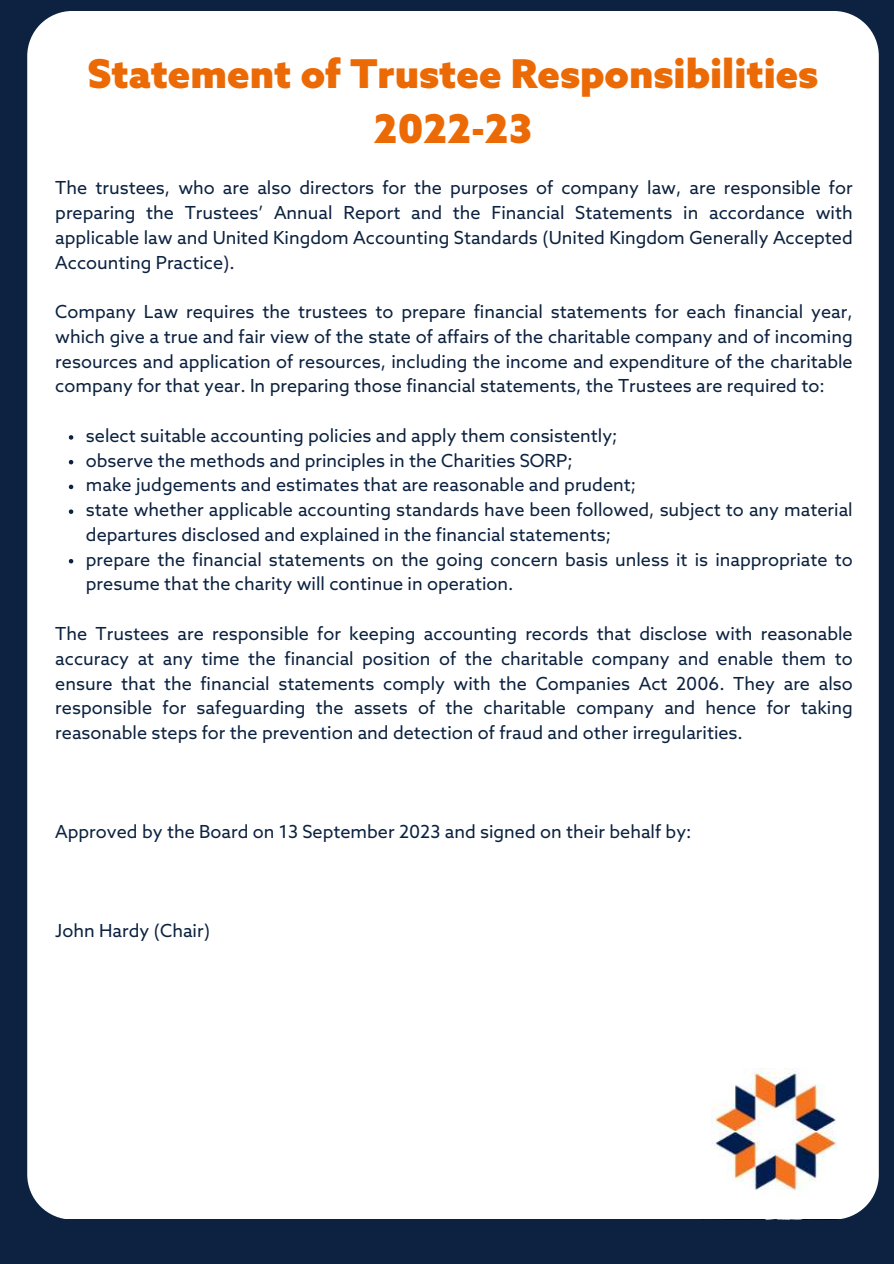
<style>
.page{position:relative;width:894px;height:1264px;background:#fff}
.page>*{position:absolute;margin:0;border:0;box-sizing:border-box;transform-origin:0 0}
.t1{font:900 39.75px/55.2px "Azo Sans";color:#ec6a05;text-align:center}
.t2{font:700 27px "Azo Sans";color:#ec6a05}
.t3{font:18px/24.8px "Azo Sans";color:#0c2240;text-align:justify}
</style>
<div class="page">
<div style="left:0;top:0;width:893px;height:1263px;background:#0c2240"></div>
<div style="left:27px;top:11px;width:851px;height:1206px;background:#fff"></div>
<svg style="left:69px;top:435px;width:4px;height:4px"></svg>
<svg style="left:69px;top:460px;width:4px;height:4px"></svg>
<svg style="left:69px;top:484px;width:4px;height:5px"></svg>
<svg style="left:69px;top:509px;width:4px;height:5px"></svg>
<svg style="left:69px;top:559px;width:4px;height:4px"></svg>
<img style="left:711px;top:1068px;width:125px;height:127px">
<h1 class="t1" style="left:88px;top:49px;width:732px">Statement of Trustee Responsibilities<br>2022-23</h1>
<h2 class="t2" style="left:74px;top:74px;width:744px">Introduction from Chair of Schools North East, John Hardy</h2>
<p class="t3" style="left:55px;top:177px;width:798px">The trustees, who are also directors for the purposes of company law, are responsible for preparing the Trustees’ Annual Report and the Financial Statements in accordance with applicable law and United Kingdom Accounting Standards (United Kingdom Generally Accepted Accounting Practice).</p>
<p class="t3" style="left:55px;top:301px;width:798px">Company Law requires the trustees to prepare financial statements for each financial year, which give a true and fair view of the state of affairs of the charitable company and of incoming resources and application of resources, including the income and expenditure of the charitable company for that year. In preparing those financial statements, the Trustees are required to:</p>
<p class="t3" style="left:86px;top:424px;width:768px;text-align:left">select suitable accounting policies and apply them consistently;<br>observe the methods and principles in the Charities SORP;<br>make judgements and estimates that are reasonable and prudent;<br>state whether applicable accounting standards have been followed, subject to any material departures disclosed and explained in the financial statements;<br>prepare the financial statements on the going concern basis unless it is inappropriate to presume that the charity will continue in operation.</p>
<p class="t3" style="left:55px;top:622px;width:798px">The Trustees are responsible for keeping accounting records that disclose with reasonable accuracy at any time the financial position of the charitable company and enable them to ensure that the financial statements comply with the Companies Act 2006. They are also responsible for safeguarding the assets of the charitable company and hence for taking reasonable steps for the prevention and detection of fraud and other irregularities.</p>
<p class="t3" style="left:55px;top:820px;width:637px">Approved by the Board on 13 September 2023 and signed on their behalf by:</p>
<p class="t3" style="left:55px;top:919px;width:156px">John Hardy (Chair)</p>
</div>
